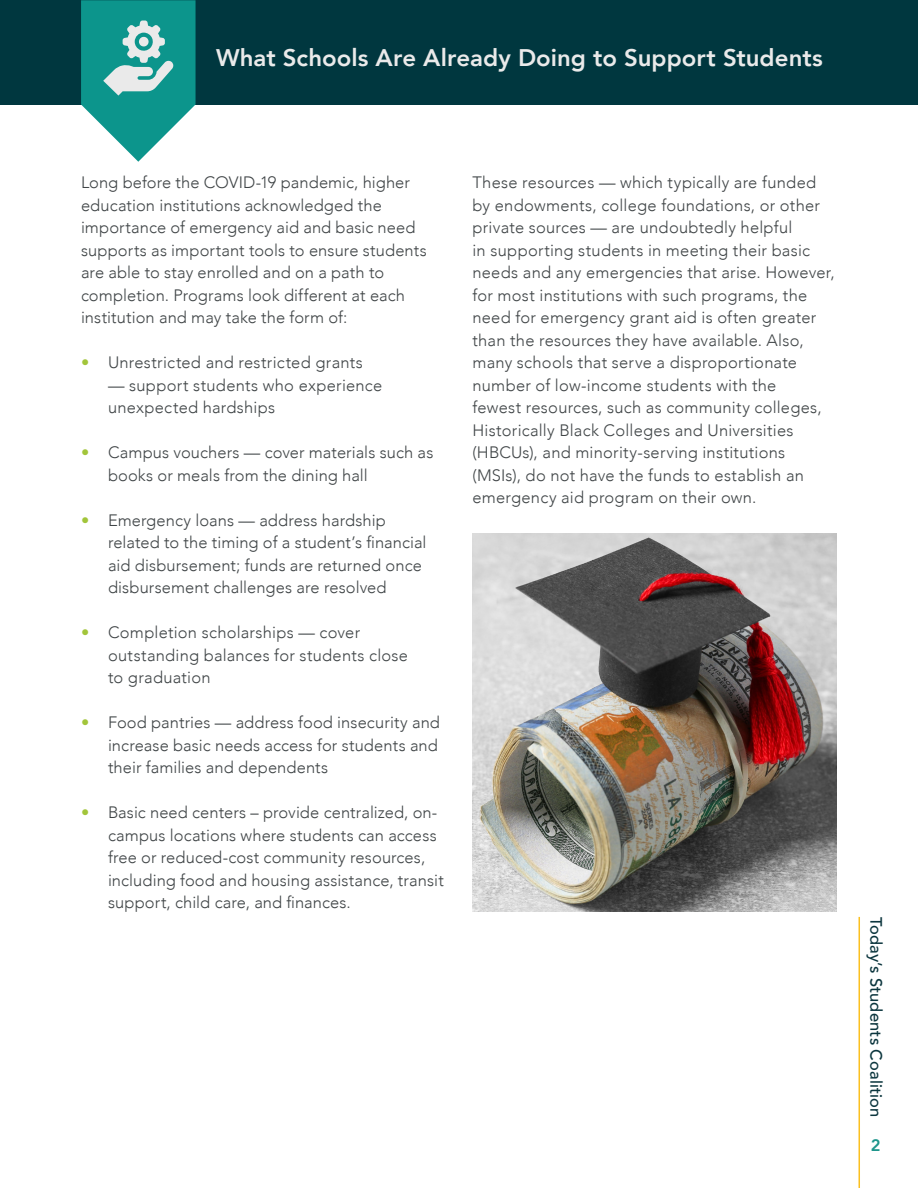
<style>
.page{position:relative;width:918px;height:1188px;background:#fff}
.page>*{position:absolute;margin:0;border:0;box-sizing:border-box;transform-origin:0 0}
.subheads{font:800 24px "Avenir";color:#eaeaea}
.body_text{font:300 16.5px/22.5px "Avenir";letter-spacing:.01em;color:#404547}
.t1{font:500 16.5px "Avenir";letter-spacing:.005em;color:#0c363e}
.t2{font:800 16.5px "Avenir";color:#1f968c}
.s1{color:#a2c53a}
</style>
<div class="page">
<hr style="left:859px;top:917px;width:1px;height:271px;background:#fbc020">
<div style="left:0;top:0;width:918px;height:104px;background:#00373f"></div>
<img style="left:472px;top:534px;width:365px;height:378px">
<svg style="left:81px;top:0;width:115px;height:162px"></svg>
<p class="subheads" style="left:216px;top:39px;width:608px">What Schools Are Already Doing to Support Students</p>
<p class="body_text" style="left:81px;top:171px;width:347px">Long before the COVID-19 pandemic, higher education institutions acknowledged the importance of emergency aid and basic need supports as important tools to ensure students are able to stay enrolled and on a path to completion. Programs look different at each institution and may take the form of:</p>
<p class="body_text" style="left:81px;top:351px;width:283px"><span class="s1">•</span> Unrestricted and restricted grants</p>
<p class="body_text" style="left:108px;top:374px;width:276px">— support students who experience unexpected hardships</p>
<p class="body_text" style="left:108px;top:441px;width:327px;text-indent:-27px"><span class="s1">•</span> Campus vouchers — cover materials such as books or meals from the dining hall</p>
<p class="body_text" style="left:108px;top:509px;width:320px;text-indent:-27px"><span class="s1">•</span> Emergency loans — address hardship related to the timing of a student’s financial aid disbursement; funds are returned once disbursement challenges are resolved</p>
<p class="body_text" style="left:108px;top:621px;width:302px;text-indent:-27px"><span class="s1">•</span> Completion scholarships — cover outstanding balances for students close to graduation</p>
<p class="body_text" style="left:108px;top:711px;width:334px;text-indent:-27px"><span class="s1">•</span> Food pantries — address food insecurity and increase basic needs access for students and their families and dependents</p>
<p class="body_text" style="left:108px;top:801px;width:337px;text-indent:-27px"><span class="s1">•</span> Basic need centers – provide centralized, on&shy;campus locations where students can access free or reduced-cost community resources, including food and housing assistance, transit support, child care, and finances.</p>
<p class="body_text" style="left:472px;top:171px;width:364px">These resources — which typically are funded by endowments, college foundations, or other private sources — are undoubtedly helpful<br>in supporting students in meeting their basic needs and any emergencies that arise. However, for most institutions with such programs, the need for emergency grant aid is often greater than the resources they have available. Also, many schools that serve a disproportionate number of low-income students with the<br>fewest resources, such as community colleges, Historically Black Colleges and Universities (HBCUs), and minority-serving institutions (MSIs), do not have the funds to establish an emergency aid program on their own.</p>
<p class="t1" style="left:890px;top:917px;width:201px;rotate:90deg">Today’s Students Coalition</p>
<p class="t2" style="left:871px;top:1133px;width:11px">2</p>
</div>
